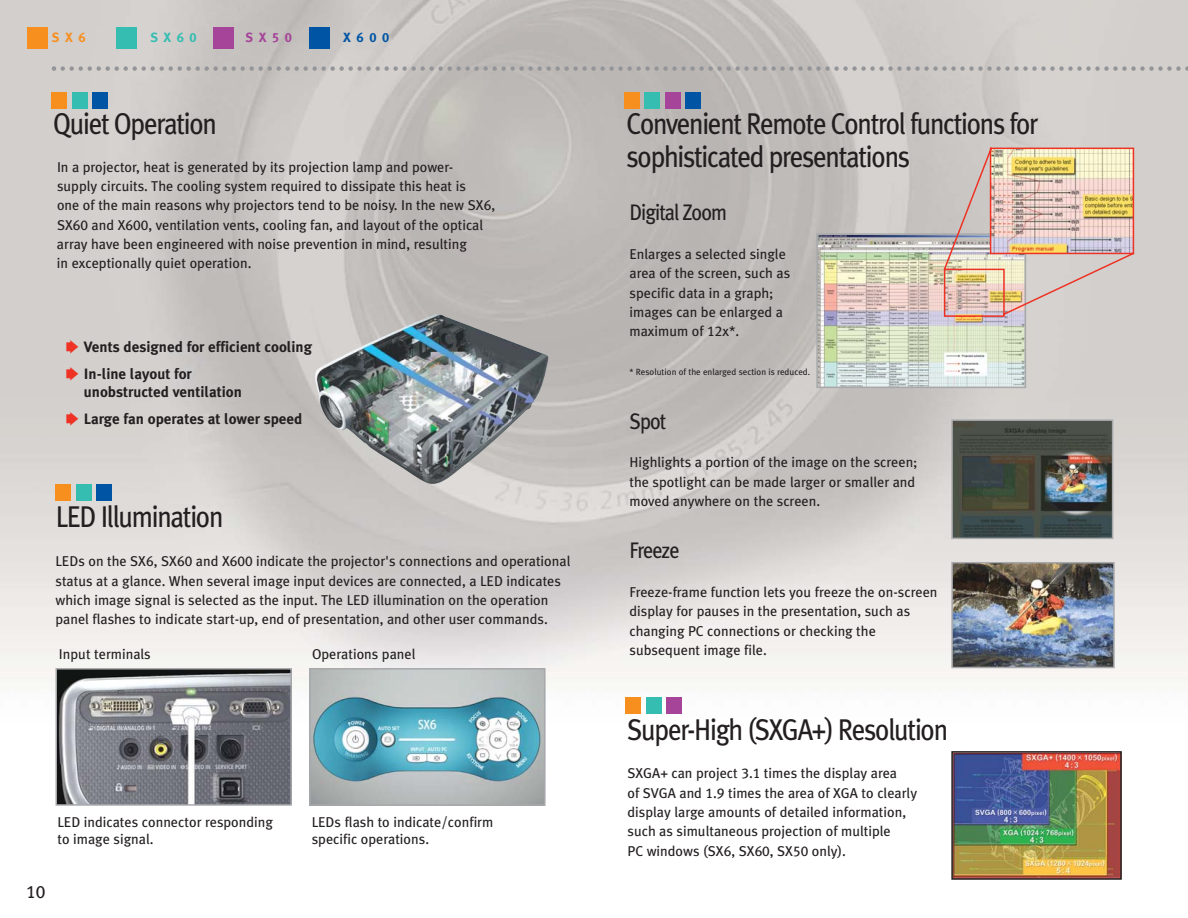
<style>
.page{position:relative;width:1188px;height:918px;background:#fff}
.page>*{position:absolute;margin:0;border:0;box-sizing:border-box;transform-origin:0 0}
.t1{font:30px/33px "Meta Plus";letter-spacing:-.05em;color:#231f20;scale:.9 1}
.t2{font:22.5px "Meta Plus";letter-spacing:-.05em;color:#231f20;scale:.9 1}
.t3{font:18px "Meta Plus Book Caps";color:#231f20}
.t4{font:700 15px/27px "Meta Plus";color:#231f20}
.t5{font:14.25px/19.4px "Meta Plus";color:#231f20}
.t6{font:13.35px "Meta Plus Bold Caps";color:#35bdb2}
.t7{font:13.35px "Meta Plus Bold Caps";color:#a54499}
.t8{font:13.35px "Meta Plus Bold Caps";color:#0054a4}
.t9{font:13.35px "Meta Plus Bold Caps";color:#f78f1e}
.t10{font:9px "Meta Plus";color:#231f20}
.s1{font-family:"Meta Plus Book Caps"}
.s2{color:#ee3224}
</style>
<div class="page">
<img style="left:0;top:0;width:1188px;height:689px">
<div style="left:27px;top:27px;width:20px;height:22px;background:#f78f1e"></div>
<div style="left:116px;top:27px;width:20px;height:22px;background:#35bdb2"></div>
<div style="left:213px;top:27px;width:20px;height:22px;background:#a54499"></div>
<div style="left:309px;top:27px;width:21px;height:22px;background:#0054a4"></div>
<img style="left:954px;top:422px;width:156px;height:114px">
<div style="left:951px;top:419px;width:162px;height:120px;border:2px solid #a7a9ac"></div>
<img style="left:58px;top:671px;width:231px;height:132px">
<div style="left:55px;top:668px;width:237px;height:138px;border:2px solid #a7a9ac"></div>
<img style="left:312px;top:671px;width:231px;height:132px">
<div style="left:309px;top:668px;width:237px;height:138px;border:2px solid #a7a9ac"></div>
<img style="left:315px;top:314px;width:233px;height:170px">
<img style="left:954px;top:565px;width:158px;height:100px">
<div style="left:951px;top:562px;width:164px;height:106px;border:2px solid #a7a9ac"></div>
<img style="left:819px;top:236px;width:204px;height:149px">
<div style="left:816px;top:233px;width:210px;height:155px;border:2px solid #a7a9ac"></div>
<img style="left:942px;top:146px;width:194px;height:172px">
<img style="left:954px;top:754px;width:165px;height:123px">
<div style="left:951px;top:751px;width:171px;height:129px;border:2px solid #231f20"></div>
<div style="left:52px;top:92px;width:15px;height:16px;background:#f78f1e"></div>
<div style="left:72px;top:92px;width:16px;height:16px;background:#35bdb2"></div>
<div style="left:93px;top:92px;width:15px;height:16px;background:#0054a4"></div>
<svg style="left:52px;top:66px;width:1136px;height:5px;background:#b7b5b4"></svg>
<div style="left:55px;top:485px;width:16px;height:16px;background:#f78f1e"></div>
<div style="left:76px;top:485px;width:15px;height:16px;background:#35bdb2"></div>
<div style="left:96px;top:485px;width:16px;height:16px;background:#0054a4"></div>
<div style="left:624px;top:92px;width:16px;height:16px;background:#f78f1e"></div>
<div style="left:645px;top:92px;width:15px;height:16px;background:#35bdb2"></div>
<div style="left:665px;top:92px;width:16px;height:16px;background:#a54499"></div>
<div style="left:686px;top:92px;width:15px;height:16px;background:#0054a4"></div>
<div style="left:625px;top:697px;width:16px;height:17px;background:#f78f1e"></div>
<div style="left:646px;top:697px;width:16px;height:17px;background:#35bdb2"></div>
<div style="left:666px;top:697px;width:16px;height:17px;background:#a54499"></div>
<p class="t9" style="left:52px;top:30px;width:35px">SX6</p>
<p class="t6" style="left:150px;top:30px;width:48px">SX60</p>
<p class="t7" style="left:246px;top:30px;width:48px">SX50</p>
<p class="t8" style="left:343px;top:30px;width:48px">X600</p>
<h1 class="t1" style="left:53px;top:110px;width:184px">Quiet Operation</h1>
<p class="t5" style="left:57px;top:159px;width:440px">In a projector, heat is generated by its projection lamp and power&shy;supply circuits. The cooling system required to dissipate this heat is<br>one of the main reasons why projectors tend to be noisy. In the new SX6, SX<span class="s1">60</span> and X<span class="s1">600</span>, ventilation vents, cooling fan, and layout of the optical array have been engineered with noise prevention in mind, resulting<br>in exceptionally quiet operation.</p>
<p class="t4" style="left:65px;top:335px;width:248px"><span class="s2">➧</span> Vents designed for efficient cooling <span class="s2">➧</span> In-line layout for</p>
<p class="t4" style="left:65px;top:380px;width:239px;text-indent:19px">unobstructed ventilation<br><span class="s2">➧</span> Large fan operates at lower speed</p>
<h1 class="t1" style="left:56px;top:504px;width:188px">LED Illumination</h1>
<p class="t5" style="left:56px;top:553px;width:516px">LEDs on the SX6, SX<span class="s1">60</span> and X<span class="s1">600</span> indicate the projector's connections and operational status at a glance. When several image input devices are connected, a LED indicates which image signal is selected as the input. The LED illumination on the operation panel flashes to indicate start-up, end of presentation, and other user commands.</p>
<p class="t5" style="left:59px;top:646px;width:93px">Input terminals</p>
<p class="t5" style="left:312px;top:646px;width:105px">Operations panel</p>
<p class="t5" style="left:57px;top:815px;width:217px;line-height:17.1px">LED indicates connector responding to image signal.</p>
<p class="t5" style="left:312px;top:815px;width:183px;line-height:17.1px">LEDs flash to indicate/confirm specific operations.</p>
<p class="t3" style="left:26px;top:881px;width:21px">10</p>
<h1 class="t1" style="left:627px;top:110px;width:459px">Convenient Remote Control functions for sophisticated presentations</h1>
<h2 class="t2" style="left:630px;top:204px;width:110px">Digital Zoom</h2>
<p class="t5" style="left:630px;top:246px;width:162px">Enlarges a selected single area of the screen, such as specific data in a graph; images can be enlarged a maximum of <span class="s1">12</span>x*.</p>
<p class="t10" style="left:630px;top:369px;width:182px">* Resolution of the enlarged section is reduced.</p>
<h2 class="t2" style="left:630px;top:413px;width:43px">Spot</h2>
<p class="t5" style="left:630px;top:454px;width:290px">Highlights a portion of the image on the screen; the spotlight can be made larger or smaller and moved anywhere on the screen.</p>
<h2 class="t2" style="left:630px;top:543px;width:57px">Freeze</h2>
<p class="t5" style="left:630px;top:584px;width:310px">Freeze-frame function lets you freeze the on-screen display for pauses in the presentation, such as changing PC connections or checking the subsequent image file.</p>
<h1 class="t1" style="left:627px;top:716px;width:358px">Super-High (SXGA+) Resolution</h1>
<p class="t5" style="left:627px;top:765px;width:291px">SXGA+ can project <span class="s1">3.1</span> times the display area<br>of SVGA and <span class="s1">1.9</span> times the area of XGA to clearly display large amounts of detailed information, such as simultaneous projection of multiple<br>PC windows (SX6, SX<span class="s1">60, SX50</span> only).</p>
</div>
